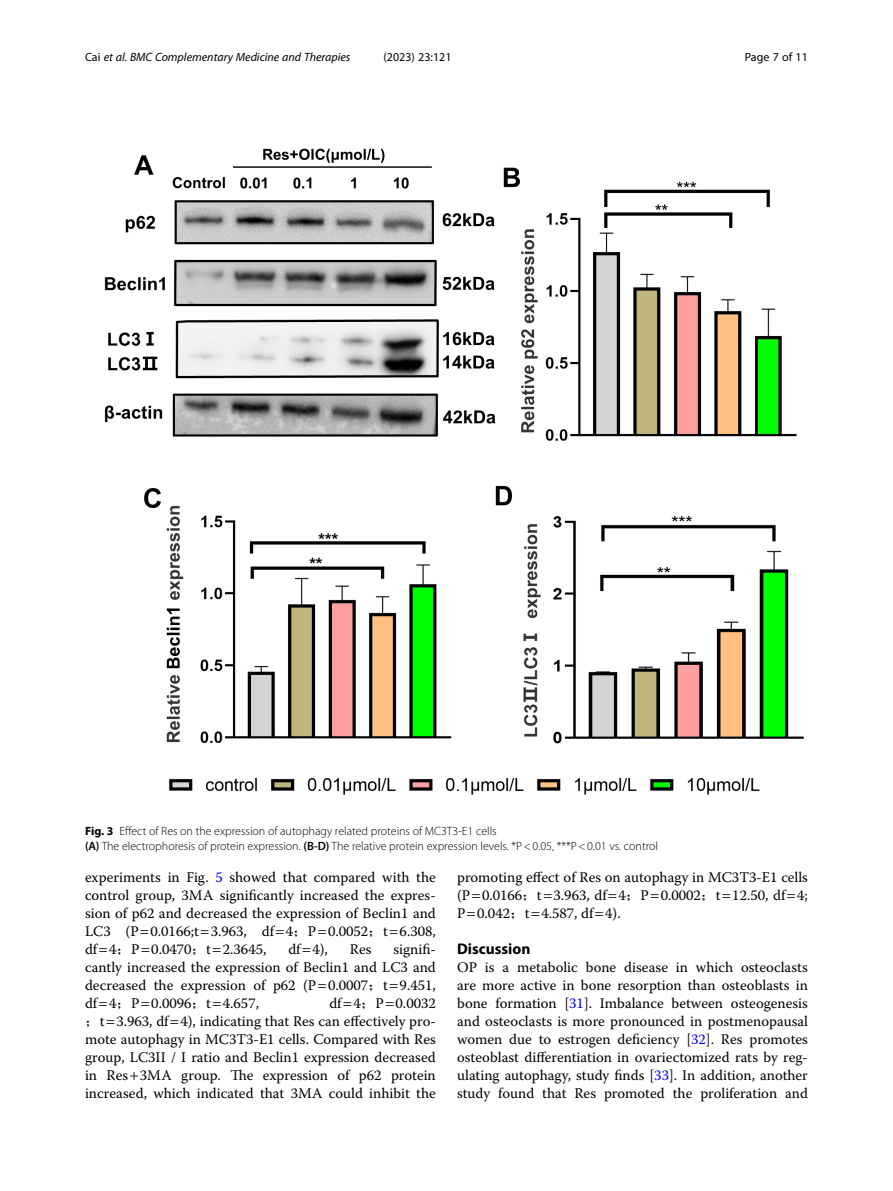
<style>
.page{position:relative;width:893px;height:1191px;background:#fff}
.page>*{position:absolute;margin:0;border:0;box-sizing:border-box;transform-origin:0 0}
.Head_1{font:700 15.45px "Myriad Pro";color:#000}
.Body_Text{font:14.7px/18px "Warnock Pro";color:#000;text-align:justify}
.Figure_Caption{font:300 12px "Myriad Pro";color:#000}
.t1{font:italic 12px "Myriad Pro";color:#000}
.t2{font:12px "Myriad Pro";color:#000}
.s1{font-style:normal}
.s2{font-weight:700}
.s3{font-weight:600}
.s4{color:#00f}
.s5{font-family:"Sim Sun"}
</style>
<div class="page">
<img style="left:104px;top:148px;width:700px;height:647px">
<p class="t1" style="left:85px;top:50px;width:267px"><span class="s1">Cai</span> et al. BMC Complementary Medicine and Therapies</p>
<p class="t2" style="left:384px;top:50px;width:70px">(2023) 23:121</p>
<p class="t2" style="left:745px;top:50px;width:65px">Page 7 of 11</p>
<p class="Figure_Caption" style="left:85px;top:824px;width:413px"><span class="s2">Fig. 3</span> Effect of Res on the expression of autophagy related proteins of MC3T3-E1 cells</p>
<p class="Figure_Caption" style="left:85px;top:839px;width:574px"><span class="s3">(A)</span> The electrophoresis of protein expression. <span class="s3">(B-D)</span> The relative protein expression levels. *P&lt;0.05, ***P&lt;0.01 vs. control</p>
<p class="Body_Text" style="left:85px;top:868px;width:352px">experiments in Fig. <span class="s4">5</span> showed that compared with the control group, 3MA significantly increased the expres&shy;sion of p62 and decreased the expression of Beclin1 and LC3 (P 0.0166;t 3.963, df 4<span class="s5">；</span>P 0.0052<span class="s5">；</span>t 6.308, df 4<span class="s5">；</span>P 0.0470<span class="s5">；</span>t 2.3645,</p>
<p class="Body_Text" style="left:288px;top:940px;width:41px">df 4),</p>
<p class="Body_Text" style="left:350px;top:940px;width:23px">Res</p>
<p class="Body_Text" style="left:85px;top:940px;width:352px;text-indent:308px">signifi&shy;cantly increased the expression of Beclin1 and LC3 and decreased the expression of p62 (P 0.0007<span class="s5">；</span>t 9.451, df 4<span class="s5">；</span>P 0.0096<span class="s5">；</span>t 4.657,</p>
<p class="Body_Text" style="left:85px;top:994px;width:352px;text-indent:244px">df 4<span class="s5">；</span>P 0.0032<span class="s5">；</span>t 3.963, df 4), indicating that Res can effectively pro&shy;mote autophagy in MC3T3-E1 cells. Compared with Res group, LC3II / I ratio and Beclin1 expression decreased in Res 3MA group. The expression of p62 protein increased, which indicated that 3MA could inhibit the</p>
<p class="Body_Text" style="left:457px;top:868px;width:352px">promoting effect of Res on autophagy in MC3T3-E1 cells (P 0.0166<span class="s5">；</span>t 3.963, df 4<span class="s5">；</span>P 0.0002<span class="s5">；</span>t 12.50, df 4; P 0.042<span class="s5">；</span>t 4.587, df 4).</p>
<p class="Head_1" style="left:457px;top:939px;width:75px">Discussion</p>
<p class="Body_Text" style="left:457px;top:958px;width:352px">OP is a metabolic bone disease in which osteoclasts are more active in bone resorption than osteoblasts in bone formation [<span class="s4">31</span>]. Imbalance between osteogenesis and osteoclasts is more pronounced in postmenopausal women due to estrogen deficiency [<span class="s4">32</span>]. Res promotes osteoblast differentiation in ovariectomized rats by reg&shy;ulating autophagy, study finds [<span class="s4">33</span>]. In addition, another study found that Res promoted the proliferation and</p>
</div>
